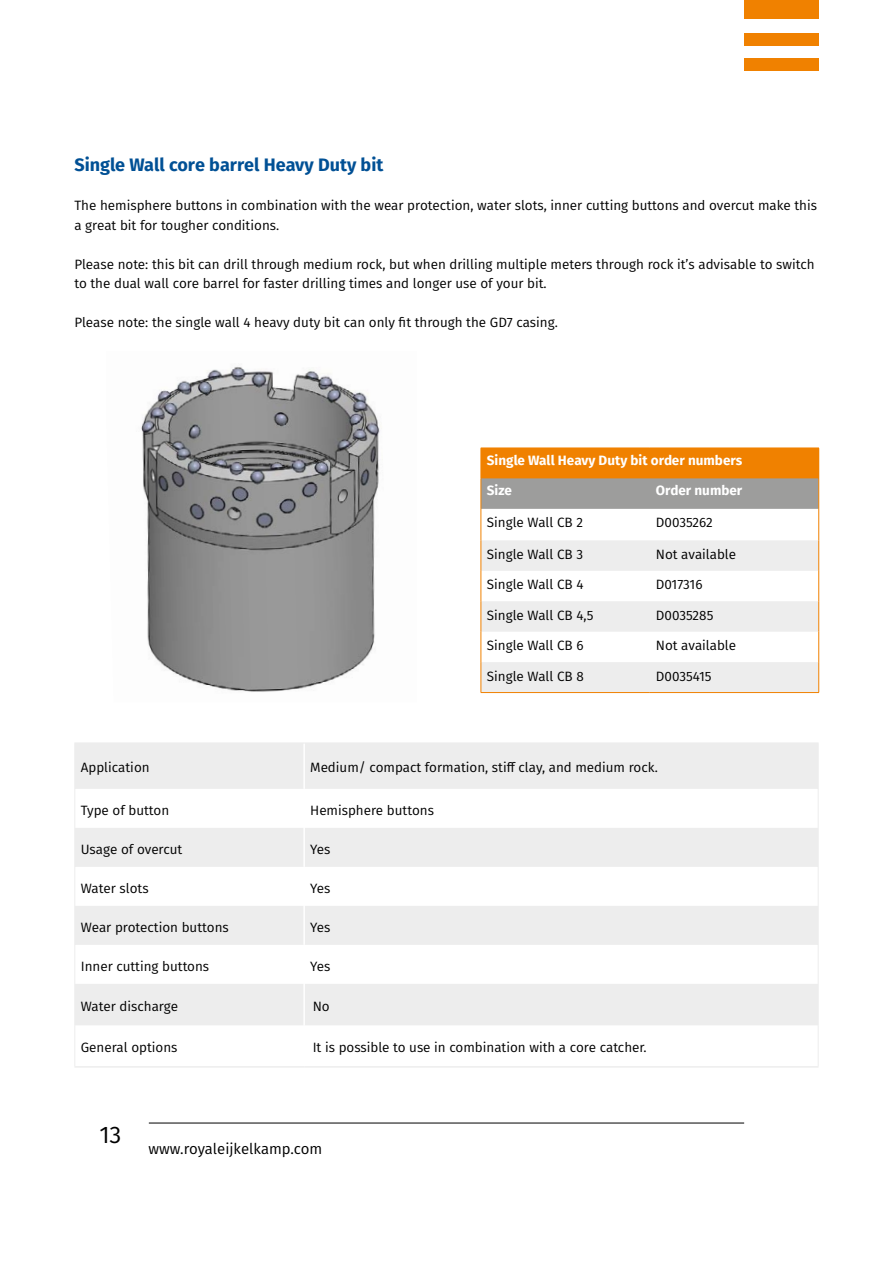
<style>
.page{position:relative;width:893px;height:1263px;background:#fff}
.page>*{position:absolute;margin:0;border:0;box-sizing:border-box;transform-origin:0 0}
.t1{font:24px "Fira Sans";color:#000}
.t2{font:700 18px "Fira Sans";color:#005095}
.t3{font:15px "Fira Sans";color:#000}
.t4{font:13.5px/19.5px "Fira Sans";color:#000}
.t5{font:700 13.5px "Fira Sans";color:#fff}
</style>
<div class="page">
<div style="left:744px;top:58px;width:75px;height:12px;background:#f08100"></div>
<div style="left:744px;top:34px;width:75px;height:12px;background:#f08100"></div>
<div style="left:744px;top:0;width:75px;height:19px;background:#f08100"></div>
<hr style="left:149px;top:1123px;width:595px;height:1px;background:#000">
<svg style="left:75px;top:744px;width:743px;height:281px;fill:#ededed"></svg>
<hr style="left:303px;top:743px;width:2px;height:46px;background:#fff">
<hr style="left:303px;top:789px;width:2px;height:39px;background:#fff">
<hr style="left:303px;top:828px;width:2px;height:39px;background:#fff">
<hr style="left:303px;top:867px;width:2px;height:39px;background:#fff">
<hr style="left:303px;top:906px;width:2px;height:39px;background:#fff">
<hr style="left:303px;top:945px;width:2px;height:39px;background:#fff">
<hr style="left:303px;top:984px;width:2px;height:41px;background:#fff">
<hr style="left:74px;top:743px;width:230px;height:1px;background:#ededed">
<hr style="left:74px;top:743px;width:1px;height:46px;background:#ededed">
<hr style="left:304px;top:743px;width:515px;height:1px;background:#ededed">
<hr style="left:818px;top:743px;width:1px;height:46px;background:#ededed">
<hr style="left:74px;top:789px;width:1px;height:39px;background:#ededed">
<hr style="left:818px;top:789px;width:1px;height:39px;background:#ededed">
<hr style="left:74px;top:828px;width:1px;height:39px;background:#ededed">
<hr style="left:818px;top:828px;width:1px;height:39px;background:#ededed">
<hr style="left:74px;top:867px;width:1px;height:39px;background:#ededed">
<hr style="left:818px;top:867px;width:1px;height:39px;background:#ededed">
<hr style="left:74px;top:906px;width:1px;height:39px;background:#ededed">
<hr style="left:818px;top:906px;width:1px;height:39px;background:#ededed">
<hr style="left:74px;top:945px;width:1px;height:39px;background:#ededed">
<hr style="left:818px;top:945px;width:1px;height:39px;background:#ededed">
<hr style="left:74px;top:984px;width:1px;height:41px;background:#ededed">
<hr style="left:818px;top:984px;width:1px;height:41px;background:#ededed">
<hr style="left:74px;top:1025px;width:1px;height:41px;background:#ededed">
<hr style="left:818px;top:1025px;width:1px;height:41px;background:#ededed">
<hr style="left:74px;top:1066px;width:230px;height:1px;background:#ededed">
<hr style="left:304px;top:1066px;width:515px;height:1px;background:#ededed">
<img style="left:141px;top:366px;width:239px;height:326px">
<div style="left:481px;top:448px;width:338px;height:30px;background:#f08100"></div>
<div style="left:482px;top:478px;width:336px;height:31px;background:#9d9d9c"></div>
<svg style="left:482px;top:540px;width:336px;height:152px;fill:#ededed"></svg>
<hr style="left:481px;top:478px;width:1px;height:31px;background:#f08100">
<hr style="left:818px;top:478px;width:1px;height:31px;background:#f08100">
<hr style="left:481px;top:509px;width:1px;height:31px;background:#f08100">
<hr style="left:818px;top:509px;width:1px;height:31px;background:#f08100">
<hr style="left:481px;top:540px;width:1px;height:31px;background:#f08100">
<hr style="left:818px;top:540px;width:1px;height:31px;background:#f08100">
<hr style="left:481px;top:571px;width:1px;height:30px;background:#f08100">
<hr style="left:818px;top:571px;width:1px;height:30px;background:#f08100">
<hr style="left:481px;top:601px;width:1px;height:31px;background:#f08100">
<hr style="left:818px;top:601px;width:1px;height:31px;background:#f08100">
<hr style="left:481px;top:632px;width:1px;height:30px;background:#f08100">
<hr style="left:818px;top:632px;width:1px;height:30px;background:#f08100">
<hr style="left:481px;top:662px;width:1px;height:30px;background:#f08100">
<hr style="left:818px;top:662px;width:1px;height:30px;background:#f08100">
<hr style="left:481px;top:692px;width:169px;height:1px;background:#f08100">
<hr style="left:650px;top:692px;width:169px;height:1px;background:#f08100">
<h2 class="t2" style="left:74px;top:152px;width:310px">Single Wall core barrel Heavy Duty bit</h2>
<p class="t4" style="left:74px;top:195px;width:744px">The hemisphere buttons in combination with the wear protection, water slots, inner cutting buttons and overcut make this a great bit for tougher conditions.</p>
<p class="t4" style="left:74px;top:254px;width:742px">Please note: this bit can drill through medium rock, but when drilling multiple meters through rock it’s advisable to switch to the dual wall core barrel for faster drilling times and longer use of your bit.</p>
<p class="t4" style="left:74px;top:312px;width:485px">Please note: the single wall 4 heavy duty bit can only fit through the GD7 casing.</p>
<p class="t5" style="left:487px;top:450px;width:257px">Single Wall Heavy Duty bit order numbers</p>
<p class="t5" style="left:487px;top:481px;width:27px">Size</p>
<p class="t5" style="left:656px;top:481px;width:88px">Order number</p>
<p class="t4" style="left:487px;top:513px;width:98px">Single Wall CB 2</p>
<p class="t4" style="left:656px;top:513px;width:59px">D0035262</p>
<p class="t4" style="left:487px;top:544px;width:98px">Single Wall CB 3</p>
<p class="t4" style="left:656px;top:544px;width:82px">Not available</p>
<p class="t4" style="left:487px;top:575px;width:98px">Single Wall CB 4</p>
<p class="t4" style="left:656px;top:575px;width:48px">D017316</p>
<p class="t4" style="left:487px;top:605px;width:108px">Single Wall CB 4,5</p>
<p class="t4" style="left:656px;top:605px;width:59px">D0035285</p>
<p class="t4" style="left:487px;top:635px;width:98px">Single Wall CB 6</p>
<p class="t4" style="left:656px;top:635px;width:82px">Not available</p>
<p class="t4" style="left:487px;top:666px;width:98px">Single Wall CB 8</p>
<p class="t4" style="left:656px;top:666px;width:57px">D0035415</p>
<p class="t4" style="left:81px;top:757px;width:70px">Application</p>
<p class="t4" style="left:310px;top:757px;width:349px">Medium/ compact formation, stiff clay, and medium rock.</p>
<p class="t4" style="left:81px;top:800px;width:90px">Type of button</p>
<p class="t4" style="left:310px;top:800px;width:125px">Hemisphere buttons</p>
<p class="t4" style="left:81px;top:839px;width:103px">Usage of overcut</p>
<p class="t4" style="left:310px;top:839px;width:22px">Yes</p>
<p class="t4" style="left:81px;top:878px;width:69px">Water slots</p>
<p class="t4" style="left:310px;top:878px;width:22px">Yes</p>
<p class="t4" style="left:81px;top:917px;width:149px">Wear protection buttons</p>
<p class="t4" style="left:310px;top:917px;width:22px">Yes</p>
<p class="t4" style="left:81px;top:956px;width:130px">Inner cutting buttons</p>
<p class="t4" style="left:310px;top:956px;width:22px">Yes</p>
<p class="t4" style="left:81px;top:996px;width:99px">Water discharge</p>
<p class="t4" style="left:313px;top:996px;width:19px">No</p>
<p class="t4" style="left:81px;top:1038px;width:98px">General options</p>
<p class="t4" style="left:313px;top:1038px;width:335px">It is possible to use in combination with a core catcher.</p>
<h1 class="t1" style="left:99px;top:1117px;width:24px">13</h1>
<p class="t3" style="left:148px;top:1138px;width:175px">www.royaleijkelkamp.com</p>
</div>
